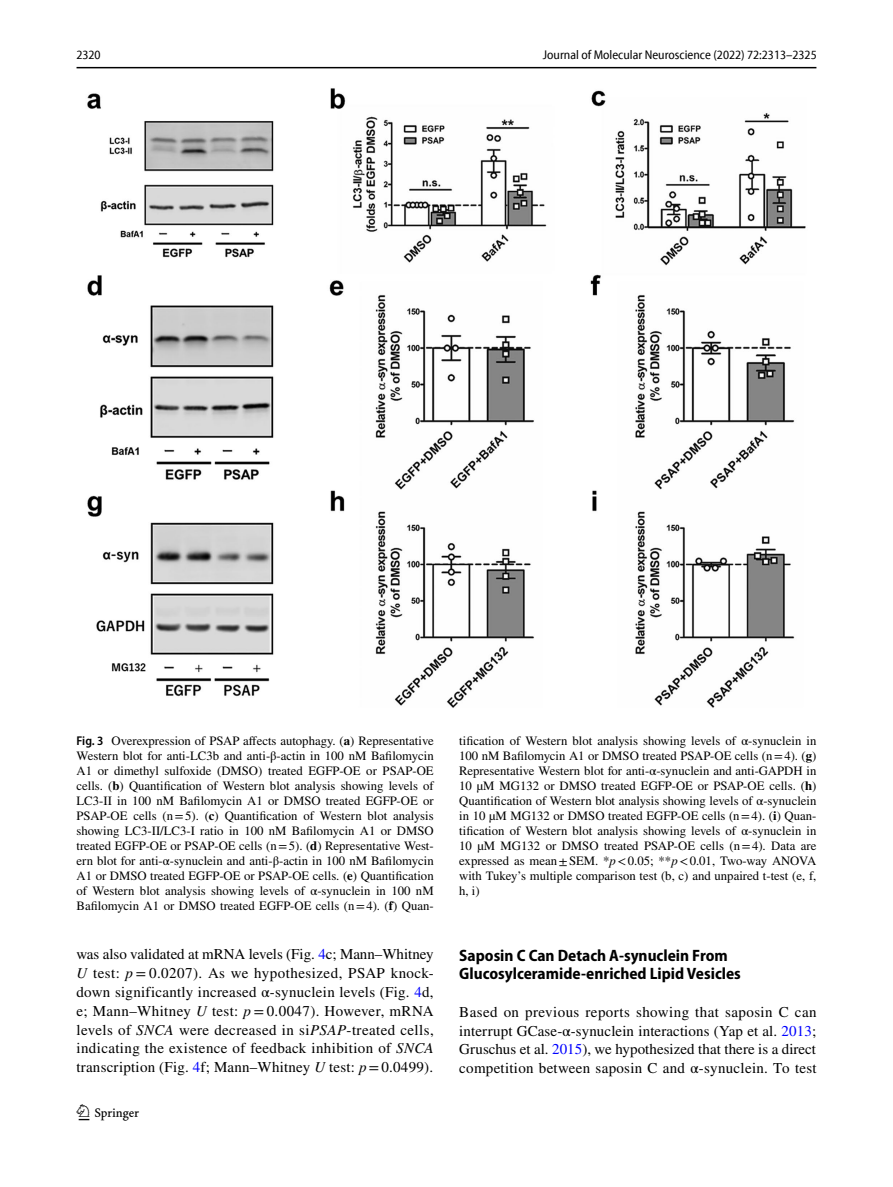
<style>
.page{position:relative;width:893px;height:1187px;background:#fff}
.page>*{position:absolute;margin:0;border:0;box-sizing:border-box;transform-origin:0 0}
.t1{font:22.5px "Springnew Regular 2";color:#000}
.t2{font:700 semi-condensed 16.5px/18.8px "Myriad Pro";color:#000}
.t3{font:15px/18.8px "STIX";letter-spacing:.02em;color:#000;text-align:justify}
.t4{font:12.75px/15px "STIX";color:#000;text-align:justify}
.t5{font:semi-condensed 12.75px "Myriad Pro Unic";color:#000}
.s1{font-family:"Myriad Pro";font-weight:600;font-stretch:semi-condensed}
.s2{font-weight:700}
.s3{font-style:italic}
.s4{color:#00f}
</style>
<div class="page">
<hr style="left:77px;top:67px;width:739px;height:1px;background:#000">
<img style="left:87px;top:88px;width:719px;height:620px">
<p class="t5" style="left:76px;top:50px;width:26px">2320</p>
<p class="t5" style="left:543px;top:50px;width:275px">Journal of Molecular Neuroscience (2022) 72:2313–2325</p>
<p class="t4" style="left:77px;top:734px;width:359px"><span class="s1">Fig. 3</span> Overexpression of PSAP affects autophagy. (<span class="s2">a</span>) Representative Western blot for anti-LC3b and anti-β-actin in 100 nM Bafilomycin A1 or dimethyl sulfoxide (DMSO) treated EGFP-OE or PSAP-OE cells. (<span class="s2">b</span>) Quantification of Western blot analysis showing levels of LC3-II in 100 nM Bafilomycin A1 or DMSO treated EGFP-OE or PSAP-OE cells (n=5). (<span class="s2">c</span>) Quantification of Western blot analysis showing LC3-II/LC3-I ratio in 100 nM Bafilomycin A1 or DMSO treated EGFP-OE or PSAP-OE cells (n=5). (<span class="s2">d</span>) Representative West&shy;ern blot for anti-α-synuclein and anti-β-actin in 100 nM Bafilomycin A1 or DMSO treated EGFP-OE or PSAP-OE cells. (<span class="s2">e</span>) Quantification of Western blot analysis showing levels of α-synuclein in 100 nM Bafilomycin A1 or DMSO treated EGFP-OE cells (n=4). (<span class="s2">f</span>) Quan-</p>
<p class="t4" style="left:459px;top:734px;width:359px">tification of Western blot analysis showing levels of α-synuclein in 100 nM Bafilomycin A1 or DMSO treated PSAP-OE cells (n=4). (<span class="s2">g</span>)<br>Representative Western blot for anti-α-synuclein and anti-GAPDH in 10 µM MG132 or DMSO treated EGFP-OE or PSAP-OE cells. (<span class="s2">h</span>)<br>Quantification of Western blot analysis showing levels of α-synuclein in 10 µM MG132 or DMSO treated EGFP-OE cells (n=4). (<span class="s2">i</span>) Quan&shy;tification of Western blot analysis showing levels of α-synuclein in 10 µM MG132 or DMSO treated PSAP-OE cells (n=4). Data are expressed as mean±SEM. *<span class="s3">p</span>&lt;0.05; **<span class="s3">p</span>&lt;0.01, Two-way ANOVA with Tukey’s multiple comparison test (b, c) and unpaired t-test (e, f, h, i)</p>
<p class="t3" style="left:77px;top:946px;width:359px">was also validated at mRNA levels (Fig. <span class="s4">4</span>c; Mann–Whitney <span class="s3">U</span> test: <span class="s3">p</span> = 0.0207). As we hypothesized, PSAP knock&shy;down significantly increased α-synuclein levels (Fig. <span class="s4">4</span>d, e; Mann–Whitney <span class="s3">U</span> test: <span class="s3">p</span> = 0.0047). However, mRNA levels of <span class="s3">SNCA</span> were decreased in si<span class="s3">PSAP</span>-treated cells, indicating the existence of feedback inhibition of <span class="s3">SNCA </span>transcription (Fig. <span class="s4">4</span>f; Mann–Whitney <span class="s3">U</span> test: <span class="s3">p</span>=0.0499).</p>
<p class="t2" style="left:459px;top:945px;width:283px">Saposin C Can Detach Α‑synuclein From<br>Glucosylceramide‑enriched Lipid Vesicles</p>
<p class="t3" style="left:459px;top:1003px;width:359px">Based on previous reports showing that saposin C can interrupt GCase-α-synuclein interactions (Yap et al. <span class="s4">2013</span>; Gruschus et al. <span class="s4">2015</span>), we hypothesized that there is a direct competition between saposin C and α-synuclein. To test</p>
<h1 class="t1" style="left:79px;top:1104px;width:62px">1 3</h1>
</div>
